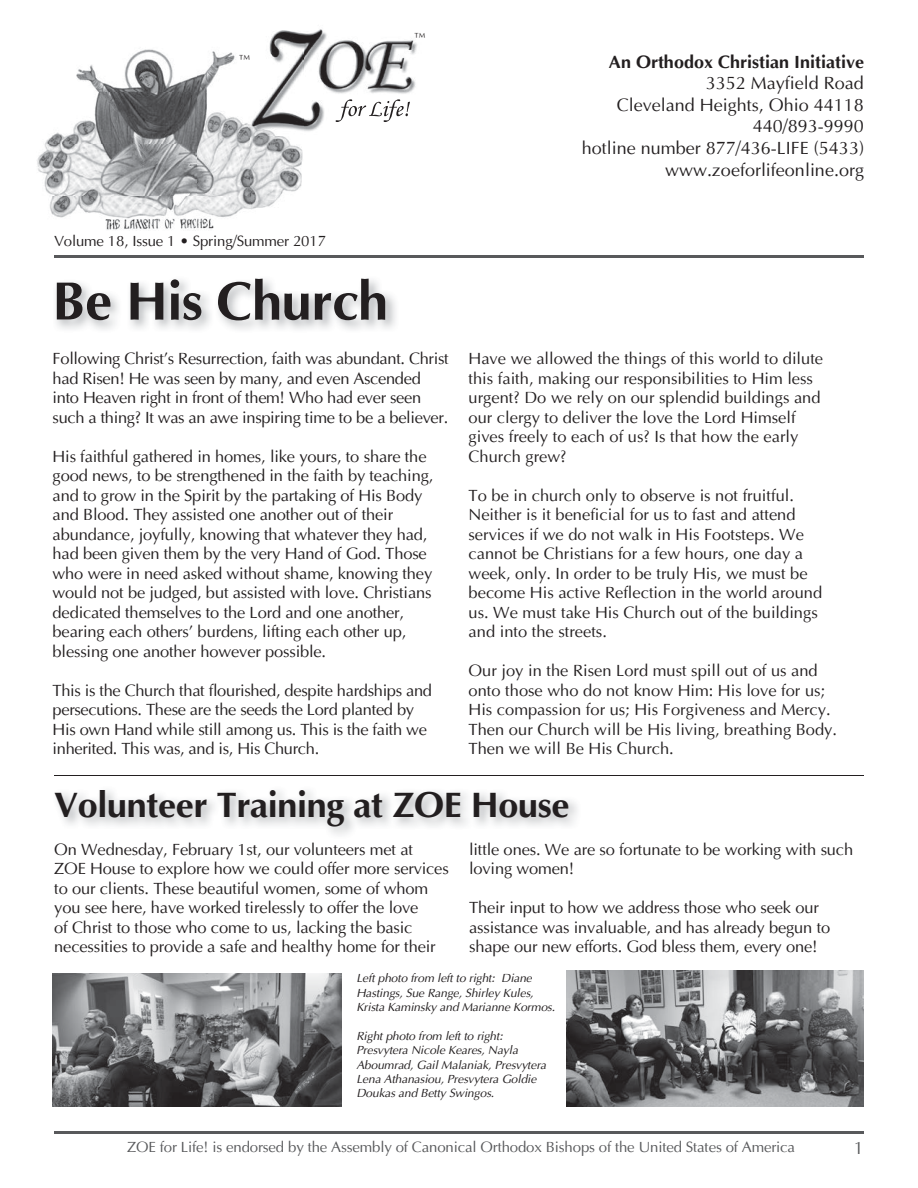
<style>
.page{position:relative;width:918px;height:1188px;background:#fff}
.page>*{position:absolute;margin:0;border:0;box-sizing:border-box;transform-origin:0 0}
.t1{font:700 54px "Ottawa";letter-spacing:-.01em;color:#231f20}
.t2{font:700 36px "Ottawa";letter-spacing:-.01em;color:#231f20}
.t3{font:18px/21.6px "Ottawa Plain";color:#231f20;text-align:right}
.t4{font:700 18px "Ottawa";color:#231f20}
.t5{font:18px "Ottawa Plain";color:#58595b}
.t6{font:16.5px/19.5px "Ottawa Plain";letter-spacing:-.01em;color:#231f20}
.t7{font:15px "Ottawa Plain";letter-spacing:-.01em;color:#58595b}
.t8{font:15px "Ottawa Plain";letter-spacing:-.01em;color:#231f20}
.t9{font:italic 12px/14.4px "Ottawa";letter-spacing:-.01em;color:#231f20}
.t10{font:12px "Ottawa Plain";color:#231f20}
</style>
<div class="page">
<hr style="left:54px;top:1131px;width:810px;height:3px;background:#58595b">
<hr style="left:54px;top:255px;width:810px;height:3px;background:#58595b">
<img style="left:37px;top:49px;width:266px;height:181px">
<img style="left:249px;top:29px;width:168px;height:107px">
<img style="left:336px;top:99px;width:74px;height:23px">
<hr style="left:54px;top:775px;width:810px;height:1px;background:#231f20">
<img style="left:53px;top:973px;width:288px;height:134px">
<img style="left:566px;top:971px;width:297px;height:136px">
<p class="t10" style="left:239px;top:52px;width:13px">™</p>
<p class="t10" style="left:414px;top:29px;width:13px">™</p>
<p class="t8" style="left:54px;top:233px;width:274px">Volume 18, Issue 1 • Spring/Summer 2017</p>
<h1 class="t1" style="left:53px;top:268px;width:337px">Be His Church</h1>
<p class="t4" style="left:609px;top:50px;width:257px">An Orthodox Christian Initiative</p>
<p class="t3" style="left:582px;top:72px;width:284px">3352 Mayfield Road<br>Cleveland Heights, Ohio 44118<br>440/893-9990<br>hotline number 877/436-LIFE (5433) www.zoeforlifeonline.org</p>
<p class="t6" style="left:53px;top:349px;width:398px">Following Christ’s Resurrection, faith was abundant. Christ had Risen! He was seen by many, and even Ascended into Heaven right in front of them! Who had ever seen such a thing? It was an awe inspiring time to be a believer.</p>
<p class="t6" style="left:53px;top:447px;width:382px">His faithful gathered in homes, like yours, to share the good news, to be strengthened in the faith by teaching, and to grow in the Spirit by the partaking of His Body and Blood. They assisted one another out of their abundance, joyfully, knowing that whatever they had, had been given them by the very Hand of God. Those who were in need asked without shame, knowing they would not be judged, but assisted with love. Christians dedicated themselves to the Lord and one another, bearing each others’ burdens, lifting each other up, blessing one another however possible.</p>
<p class="t6" style="left:53px;top:681px;width:381px">This is the Church that flourished, despite hardships and persecutions. These are the seeds the Lord planted by His own Hand while still among us. This is the faith we inherited. This was, and is, His Church.</p>
<p class="t6" style="left:469px;top:349px;width:356px">Have we allowed the things of this world to dilute this faith, making our responsibilities to Him less urgent? Do we rely on our splendid buildings and our clergy to deliver the love the Lord Himself gives freely to each of us? Is that how the early Church grew?</p>
<p class="t6" style="left:469px;top:486px;width:355px">To be in church only to observe is not fruitful.<br>Neither is it beneficial for us to fast and attend services if we do not walk in His Footsteps. We cannot be Christians for a few hours, one day a week, only. In order to be truly His, we must be become His active Reflection in the world around us. We must take His Church out of the buildings and into the streets.</p>
<p class="t6" style="left:469px;top:661px;width:370px">Our joy in the Risen Lord must spill out of us and onto those who do not know Him: His love for us; His compassion for us; His Forgiveness and Mercy.<br>Then our Church will be His living, breathing Body.<br>Then we will Be His Church.</p>
<h2 class="t2" style="left:54px;top:782px;width:517px">Volunteer Training at ZOE House</h2>
<p class="t6" style="left:54px;top:840px;width:396px">On Wednesday, February 1st, our volunteers met at ZOE House to explore how we could offer more services to our clients. These beautiful women, some of whom you see here, have worked tirelessly to offer the love<br>of Christ to those who come to us, lacking the basic necessities to provide a safe and healthy home for their</p>
<p class="t9" style="left:356px;top:971px;width:200px">Left photo from left to right: Diane<br>Hastings, Sue Range, Shirley Kules,<br>Krista Kaminsky and Marianne Kormos.</p>
<p class="t9" style="left:356px;top:1029px;width:191px">Right photo from left to right:<br>Presvytera Nicole Keares, Nayla<br>Aboumrad, Gail Malaniak, Presvytera<br>Lena Athanasiou, Presvytera Goldie<br>Doukas and Betty Swingos.</p>
<p class="t6" style="left:469px;top:840px;width:386px">little ones. We are so fortunate to be working with such loving women!</p>
<p class="t6" style="left:469px;top:898px;width:363px">Their input to how we address those who seek our assistance was invaluable, and has already begun to shape our new efforts. God bless them, every one!</p>
<p class="t7" style="left:127px;top:1138px;width:670px">ZOE for Life! is endorsed by the Assembly of Canonical Orthodox Bishops of the United States of America</p>
<p class="t5" style="left:854px;top:1137px;width:12px">1</p>
</div>
